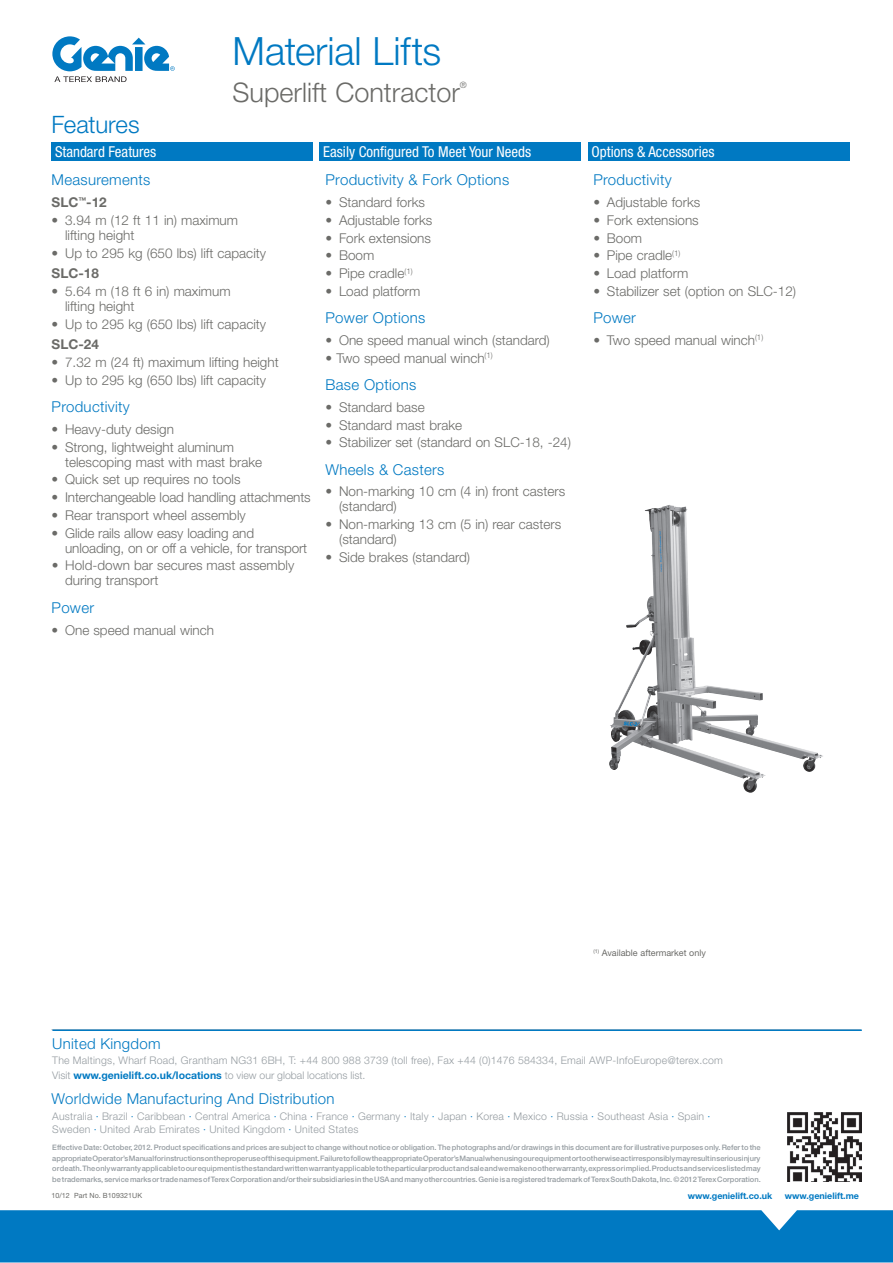
<style>
.page{position:relative;width:893px;height:1263px;background:#fff}
.page>*{position:absolute;margin:0;border:0;box-sizing:border-box;transform-origin:0 0}
.t1{font:300 39px "Helvetica Neue LT Std";letter-spacing:-.005em;color:#0079c2}
.t2{font:300 27px "Helvetica Neue LT Std";color:#6b6b68}
.t3{font:300 24px "Helvetica Neue LT Std";letter-spacing:-.01em;color:#0079c2}
.t4{font:300 15px "Helvetica Neue LT Std";letter-spacing:.02em;color:#0079c2}
.t5{font:condensed 15px "Helvetica Neue LT Std";color:#fff}
.t6{font:300 13.5px/15px "Helvetica Neue LT Std";color:#6b6b68}
.t7{font:700 13.5px "Helvetica Neue LT Std";color:#6b6b68}
.t8{font:300 10.5px/13.5px "Helvetica Neue LT Std";letter-spacing:.02em;color:#959ca1}
.t9{font:300 10.5px "Helvetica Neue LT Std";color:#959ca1}
.t10{font:700 9px "Helvetica Neue LT Std";color:#0079c2}
.t11{font:9px "Helvetica Neue LT Std";color:#6b6b68}
.t12{font:300 8.7px "Helvetica Neue LT Std";color:#6b6b68}
.t13{font:500 7.5px/10.5px "Helvetica Neue LT Std";color:#959ca1;text-align:justify}
.t14{font:7.2px "Helvetica Neue LT Std";letter-spacing:.01em;color:#6b6b68}
.s1{font-weight:700;color:#0079c2}
.s2{color:#0079c2}
</style>
<div class="page">
<div style="left:0;top:1210px;width:893px;height:52px;background:#0079c2"></div>
<svg style="left:52px;top:36px;width:123px;height:46px"></svg>
<hr style="left:51px;top:1029px;width:810px;height:1px;background:#c0bfbf">
<img style="left:787px;top:1112px;width:75px;height:70px">
<hr style="left:52px;top:1029px;width:810px;height:2px;background:#0079c2">
<div style="left:51px;top:142px;width:262px;height:19px;background:#0079c2"></div>
<div style="left:320px;top:142px;width:261px;height:19px;background:#0079c2"></div>
<div style="left:588px;top:142px;width:261px;height:19px;background:#0079c2"></div>
<img style="left:609px;top:505px;width:61px;height:265px">
<h3 class="t3" style="left:51px;top:110px;width:90px">Features</h3>
<h1 class="t1" style="left:233px;top:27px;width:210px">Material Lifts</h1>
<h2 class="t2" style="left:233px;top:76px;width:229px">Superlift Contractor</h2>
<p class="t12" style="left:460px;top:80px;width:8px">®</p>
<p class="t5" style="left:55px;top:143px;width:103px">Standard Features</p>
<p class="t5" style="left:323px;top:143px;width:209px">Easily Configured To Meet Your Needs</p>
<p class="t5" style="left:591px;top:143px;width:124px">Options &amp; Accessories</p>
<p class="t4" style="left:52px;top:171px;width:100px">Measurements</p>
<p class="t7" style="left:52px;top:194px;width:57px">SLC<sup>™</sup>-12</p>
<p class="t6" style="left:65px;top:212px;width:175px;text-indent:-14px">• 3.94 m (12 ft 11 in) maximum lifting height</p>
<p class="t6" style="left:52px;top:245px;width:216px">• Up to 295 kg (650 lbs) lift capacity</p>
<p class="t7" style="left:52px;top:265px;width:49px">SLC-18</p>
<p class="t6" style="left:65px;top:283px;width:167px;text-indent:-14px">• 5.64 m (18 ft 6 in) maximum lifting height</p>
<p class="t6" style="left:52px;top:316px;width:216px">• Up to 295 kg (650 lbs) lift capacity</p>
<p class="t7" style="left:52px;top:336px;width:49px">SLC-24</p>
<p class="t6" style="left:52px;top:355px;width:229px">• 7.32 m (24 ft) maximum lifting height</p>
<p class="t6" style="left:52px;top:372px;width:216px">• Up to 295 kg (650 lbs) lift capacity</p>
<p class="t4" style="left:52px;top:398px;width:80px">Productivity</p>
<p class="t6" style="left:52px;top:421px;width:124px">• Heavy-duty design</p>
<p class="t6" style="left:65px;top:439px;width:199px;text-indent:-14px">• Strong, lightweight aluminum telescoping mast with mast brake</p>
<p class="t6" style="left:52px;top:472px;width:190px">• Quick set up requires no tools</p>
<p class="t6" style="left:52px;top:490px;width:261px">• Interchangeable load handling attachments</p>
<p class="t6" style="left:52px;top:507px;width:196px">• Rear transport wheel assembly</p>
<p class="t6" style="left:65px;top:525px;width:244px;text-indent:-14px">• Glide rails allow easy loading and unloading, on or off a vehicle, for transport</p>
<p class="t6" style="left:65px;top:558px;width:231px;text-indent:-14px">• Hold-down bar secures mast assembly during transport</p>
<p class="t4" style="left:52px;top:598px;width:44px">Power</p>
<p class="t6" style="left:52px;top:622px;width:164px">• One speed manual winch</p>
<p class="t4" style="left:326px;top:171px;width:185px">Productivity &amp; Fork Options</p>
<p class="t6" style="left:326px;top:195px;width:101px">• Standard forks</p>
<p class="t6" style="left:326px;top:212px;width:108px">• Adjustable forks</p>
<p class="t6" style="left:326px;top:230px;width:107px">• Fork extensions</p>
<p class="t6" style="left:326px;top:248px;width:50px">• Boom</p>
<p class="t6" style="left:326px;top:265px;width:89px">• Pipe cradle<sup>(1)</sup></p>
<p class="t6" style="left:326px;top:283px;width:96px">• Load platform</p>
<p class="t4" style="left:326px;top:309px;width:101px">Power Options</p>
<p class="t6" style="left:326px;top:332px;width:226px">• One speed manual winch (standard)</p>
<p class="t6" style="left:326px;top:350px;width:169px">• Two speed manual winch<sup>(1)</sup></p>
<p class="t4" style="left:326px;top:376px;width:92px">Base Options</p>
<p class="t6" style="left:326px;top:399px;width:101px">• Standard base</p>
<p class="t6" style="left:326px;top:417px;width:138px">• Standard mast brake</p>
<p class="t6" style="left:326px;top:435px;width:247px">• Stabilizer set (standard on SLC-18, -24)</p>
<p class="t4" style="left:326px;top:460px;width:120px">Wheels &amp; Casters</p>
<p class="t6" style="left:339px;top:484px;width:228px;text-indent:-14px">• Non-marking 10 cm (4 in) front casters (standard)</p>
<p class="t6" style="left:339px;top:517px;width:224px;text-indent:-14px">• Non-marking 13 cm (5 in) rear casters (standard)</p>
<p class="t6" style="left:326px;top:549px;width:146px">• Side brakes (standard)</p>
<p class="t4" style="left:593px;top:171px;width:80px">Productivity</p>
<p class="t6" style="left:593px;top:195px;width:108px">• Adjustable forks</p>
<p class="t6" style="left:593px;top:212px;width:107px">• Fork extensions</p>
<p class="t6" style="left:593px;top:230px;width:50px">• Boom</p>
<p class="t6" style="left:593px;top:248px;width:89px">• Pipe cradle<sup>(1)</sup></p>
<p class="t6" style="left:593px;top:265px;width:96px">• Load platform</p>
<p class="t6" style="left:593px;top:283px;width:204px">• Stabilizer set (option on SLC-12)</p>
<p class="t4" style="left:593px;top:309px;width:44px">Power</p>
<p class="t6" style="left:593px;top:332px;width:171px">• Two speed manual winch<sup>(1)</sup></p>
<p class="t11" style="left:593px;top:948px;width:114px"><sup>(1)</sup> Available aftermarket only</p>
<p class="t4" style="left:52px;top:1035px;width:110px">United Kingdom</p>
<p class="t8" style="left:52px;top:1053px;width:672px">The Maltings, Wharf Road, Grantham NG31 6BH, T: +44 800 988 3739 (toll free), Fax +44 (0)1476 584334, Email AWP-InfoEurope@terex.com</p>
<p class="t9" style="left:52px;top:1069px;width:315px">Visit <span class="s1">www.genielift.co.uk/locations</span> to view our global locations list.</p>
<p class="t4" style="left:51px;top:1089px;width:285px">Worldwide Manufacturing And Distribution</p>
<p class="t8" style="left:52px;top:1109px;width:660px">Australia <span class="s2">·</span> Brazil <span class="s2">·</span> Caribbean <span class="s2">·</span> Central America <span class="s2">·</span> China <span class="s2">·</span> France <span class="s2">·</span> Germany <span class="s2">·</span> Italy <span class="s2">·</span> Japan <span class="s2">·</span> Korea <span class="s2">·</span> Mexico <span class="s2">·</span> Russia <span class="s2">·</span> Southeast Asia <span class="s2">·</span> Spain <span class="s2">·<br></span>Sweden <span class="s2">·</span> United Arab Emirates <span class="s2">·</span> United Kingdom <span class="s2">·</span> United States</p>
<p class="t13" style="left:52px;top:1142px;width:710px">Effective Date: October, 2012. Product specifications and prices are subject to change without notice or obligation. The photographs and/or drawings in this document are for illustrative purposes only. Refer to the appropriate Operator’s Manual for instructions on the proper use of this equipment. Failure to follow the appropriate Operator’s Manual when using our equipment or to otherwise act irresponsibly may result in serious injury or death. The only warranty applicable to our equipment is the standard written warranty applicable to the particular product and sale and we make no other warranty, express or implied. Products and services listed may be trademarks, service marks or trade names of Terex Corporation and/or their subsidiaries in the USA and many other countries. Genie is a registered trademark of Terex South Dakota, Inc. © 2012 Terex Corporation.</p>
<p class="t14" style="left:51px;top:1191px;width:92px">10/12 Part No. B109321UK</p>
<p class="t10" style="left:688px;top:1190px;width:86px">www.genielift.co.uk</p>
<p class="t10" style="left:785px;top:1190px;width:76px">www.genielift.me</p>
</div>
